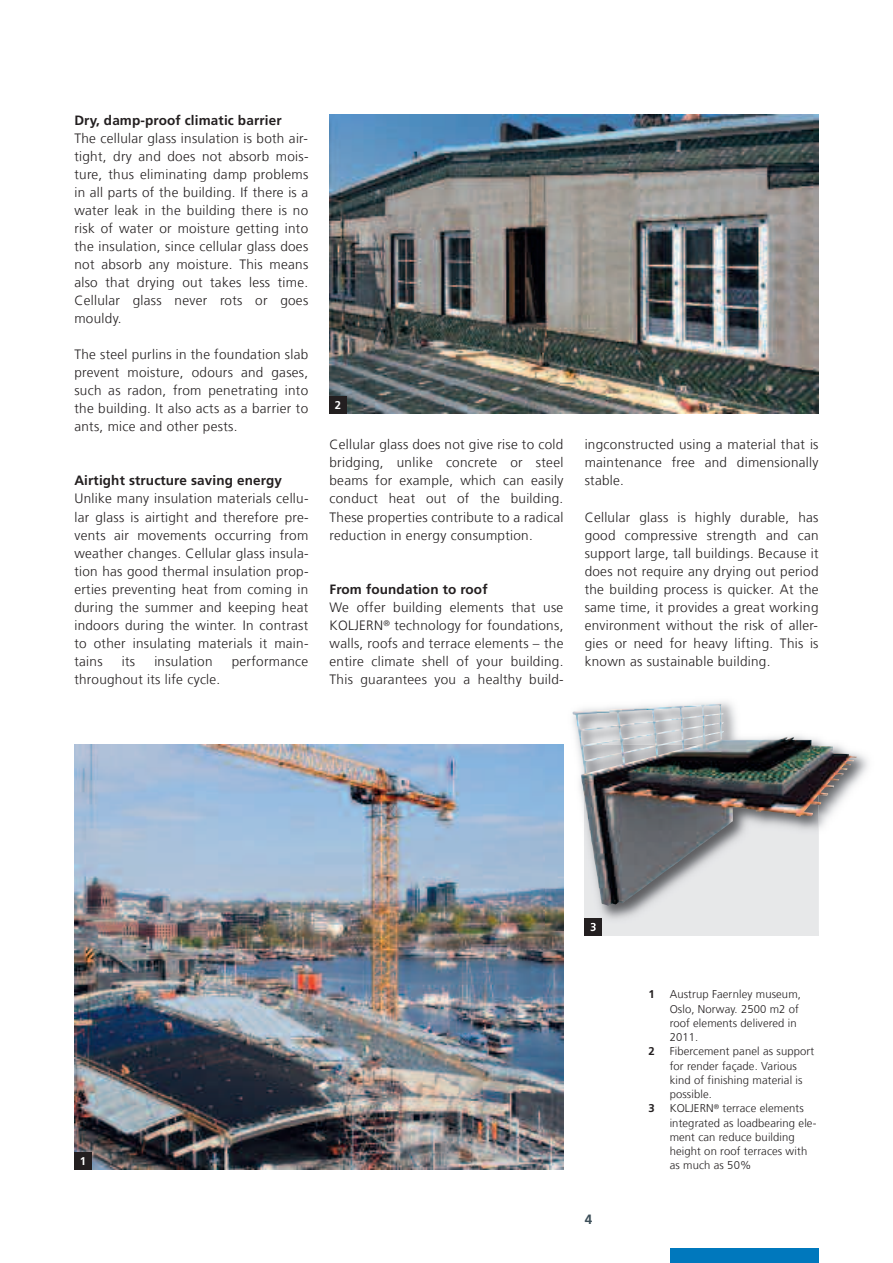
<style>
.page{position:relative;width:893px;height:1263px;background:#fff}
.page>*{position:absolute;margin:0;border:0;box-sizing:border-box;transform-origin:0 0}
.t1{font:300 13.5px/18px "Frutiger LT Com";letter-spacing:.02em;color:#231f20;text-align:justify}
.t2{font:700 13.5px "Frutiger LT Com";letter-spacing:.01em;color:#231f20}
.t3{font:700 13.5px "Frutiger LT Com";color:#3d4f59}
.t4{font:300 11.25px/14.2px "Frutiger LT Com";letter-spacing:.01em;color:#231f20}
.t5{font:700 11.25px "Frutiger LT Com";color:#231f20}
.t6{font:700 11.25px "Frutiger LT Com";color:#fff}
</style>
<div class="page">
<div style="left:670px;top:1248px;width:149px;height:15px;background:#0078bd"></div>
<img style="left:74px;top:745px;width:489px;height:424px">
<div style="left:74px;top:1152px;width:17px;height:17px;background:#231f20"></div>
<div style="left:585px;top:745px;width:234px;height:190px;background:#e7e8e9"></div>
<div style="left:585px;top:918px;width:17px;height:17px;background:#231f20"></div>
<img style="left:545px;top:701px;width:323px;height:229px">
<img style="left:545px;top:745px;width:18px;height:185px">
<img style="left:585px;top:906px;width:234px;height:24px">
<svg style="left:591px;top:923px;width:5px;height:7px"></svg>
<img style="left:572px;top:703px;width:285px;height:203px">
<img style="left:330px;top:115px;width:488px;height:298px">
<div style="left:330px;top:396px;width:17px;height:17px;background:#231f20"></div>
<p class="t2" style="left:74px;top:115px;width:209px">Dry, damp-proof climatic barrier</p>
<p class="t1" style="left:74px;top:131px;width:236px">The cellular glass insulation is both air&shy;tight, dry and does not absorb mois&shy;ture, thus eliminating damp problems in all parts of the building. If there is a water leak in the building there is no risk of water or moisture getting into the insulation, since cellular glass does not absorb any moisture. This means also that drying out takes less time.<br>Cellular glass never rots or goes mouldy.</p>
<p class="t1" style="left:74px;top:347px;width:235px">The steel purlins in the foundation slab prevent moisture, odours and gases, such as radon, from penetrating into the building. It also acts as a barrier to ants, mice and other pests.</p>
<p class="t2" style="left:74px;top:475px;width:209px">Airtight structure saving energy</p>
<p class="t1" style="left:74px;top:491px;width:236px">Unlike many insulation materials cellu&shy;lar glass is airtight and therefore pre&shy;vents air movements occurring from weather changes. Cellular glass insula&shy;tion has good thermal insulation prop&shy;erties preventing heat from coming in during the summer and keeping heat indoors during the winter. In contrast to other insulating materials it main&shy;tains</p>
<p class="t1" style="left:122px;top:653px;width:15px">its</p>
<p class="t1" style="left:154px;top:653px;width:60px">insulation</p>
<p class="t1" style="left:232px;top:653px;width:78px">performance</p>
<p class="t1" style="left:74px;top:671px;width:148px">throughout its life cycle.</p>
<p class="t6" style="left:335px;top:400px;width:8px">2</p>
<p class="t1" style="left:329px;top:437px;width:235px">Cellular glass does not give rise to cold bridging, unlike concrete or steel beams for example, which can easily conduct heat out of the building.<br>These properties contribute to a radical reduction in energy consumption.</p>
<p class="t2" style="left:329px;top:583px;width:160px">From foundation to roof</p>
<p class="t1" style="left:329px;top:599px;width:236px">We offer building elements that use KOLJERN<sup>®</sup> technology for foundations, walls, roofs and terrace elements – the entire climate shell of your building.<br>This guarantees you a healthy build-</p>
<p class="t1" style="left:585px;top:437px;width:235px">ingconstructed using a material that is maintenance free and dimensionally stable.</p>
<p class="t1" style="left:585px;top:509px;width:235px">Cellular glass is highly durable, has good compressive strength and can support large, tall buildings. Because it does not require any drying out period the building process is quicker. At the same time, it provides a great working environment without the risk of aller&shy;gies or need for heavy lifting. This is known as sustainable building.</p>
<p class="t6" style="left:80px;top:1156px;width:8px">1</p>
<p class="t3" style="left:585px;top:1213px;width:9px">4</p>
<p class="t5" style="left:648px;top:990px;width:8px">1</p>
<p class="t4" style="left:670px;top:988px;width:133px">Austrup Faernley museum,<br>Oslo, Norway. 2500 m2 of roof elements delivered in<br>2011.</p>
<p class="t5" style="left:648px;top:1047px;width:8px">2</p>
<p class="t4" style="left:670px;top:1045px;width:146px">Fibercement panel as support for render façade. Various kind of finishing material is possible.</p>
<p class="t5" style="left:648px;top:1104px;width:8px">3</p>
<p class="t4" style="left:670px;top:1102px;width:148px">KOLJERN<sup>®</sup> terrace elements integrated as loadbearing ele&shy;ment can reduce building height on roof terraces with as much as 50%</p>
</div>
